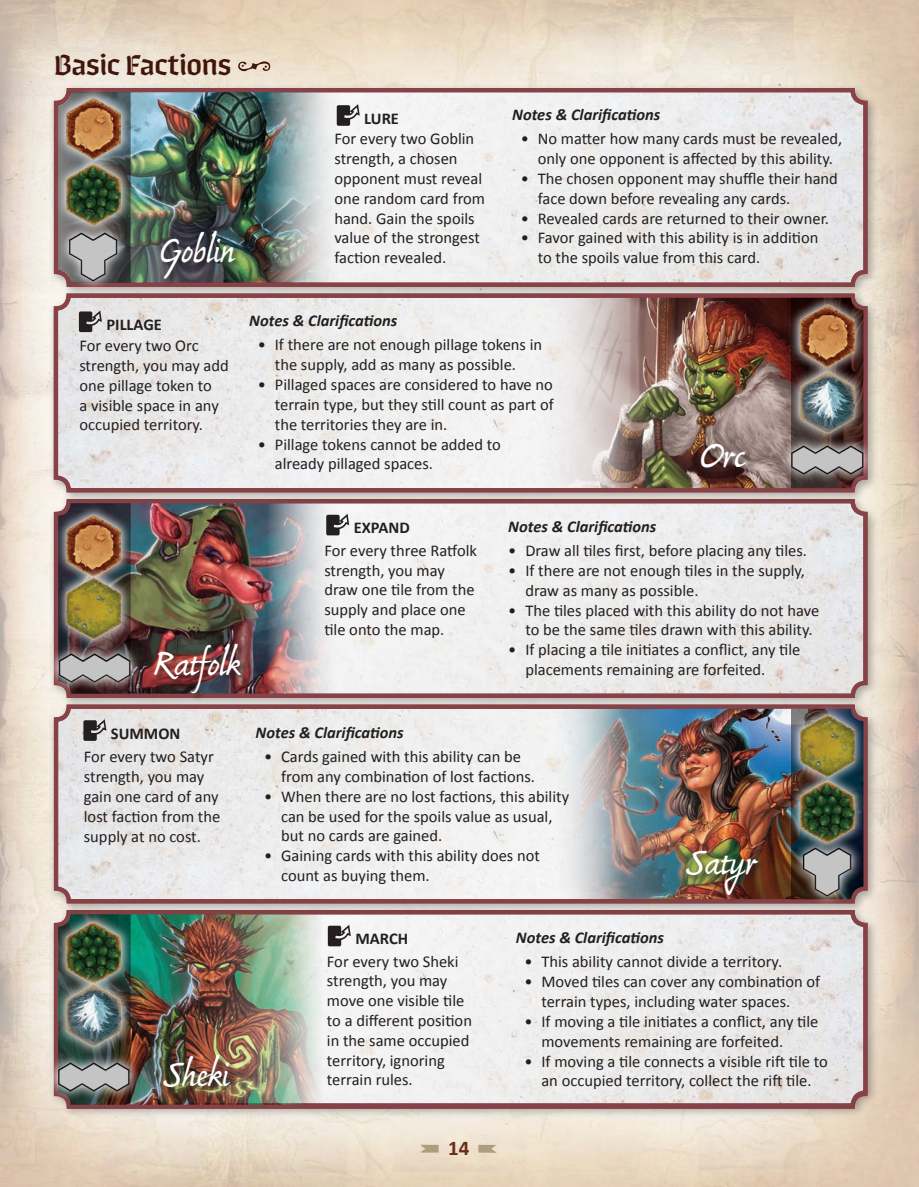
<style>
.page{position:relative;width:919px;height:1187px;background:#fff}
.page>*{position:absolute;margin:0;border:0;box-sizing:border-box;transform-origin:0 0}
.FACTION_TITLE{font:34.5px "Bouwsma Script";letter-spacing:.02em;color:#fff}
.t1{font:31.5px "Whisky";color:#40150b}
.t2{font:21px "Sheldon Pictures";color:#ad9c7e}
.t3{font:16.5px/19.8px "Calibri";color:#231f20}
.t4{font:italic 700 16.5px "Calibri";color:#231f20}
.t5{font:700 16.5px "Calibri";color:#231f20}
.s1{font-family:"Calibri";font-weight:700;color:#672f1a}
</style>
<div class="page">
<div style="left:49px;top:83px;width:829px;height:215px;background:#231f20;opacity:.35"></div>
<img style="left:343px;top:90px;width:522px;height:195px">
<img style="left:56px;top:93px;width:287px;height:192px">
<div style="left:54px;top:88px;width:813px;height:199px;border:4px solid #864246;border-radius:13px"></div>
<div style="left:160px;top:229px;width:83px;height:57px;background:#231f20;opacity:.75"></div>
<svg style="left:55px;top:171px;width:77px;height:66px"></svg>
<img style="left:66px;top:171px;width:54px;height:51px">
<svg style="left:58px;top:222px;width:71px;height:66px;background:#756867"></svg>
<img style="left:66px;top:229px;width:55px;height:54px">
<svg style="left:55px;top:86px;width:77px;height:85px;background:#827b7a"></svg>
<img style="left:66px;top:97px;width:54px;height:63px">
<svg style="left:337px;top:104px;width:23px;height:22px"></svg>
<div style="left:49px;top:494px;width:829px;height:214px;background:#231f20;opacity:.35"></div>
<img style="left:341px;top:503px;width:524px;height:192px">
<img style="left:56px;top:504px;width:285px;height:191px">
<div style="left:54px;top:499px;width:813px;height:198px;border:4px solid #864246;border-radius:13px"></div>
<svg style="left:326px;top:513px;width:23px;height:22px"></svg>
<div style="left:153px;top:643px;width:95px;height:58px;background:#231f20;opacity:.75"></div>
<svg style="left:55px;top:503px;width:77px;height:63px;background:#534c53"></svg>
<img style="left:66px;top:514px;width:54px;height:52px">
<img style="left:55px;top:566px;width:77px;height:77px">
<svg style="left:47px;top:643px;width:95px;height:49px;background:#675454"></svg>
<img style="left:53px;top:652px;width:80px;height:33px">
<div style="left:49px;top:904px;width:829px;height:214px;background:#231f20;opacity:.35"></div>
<img style="left:430px;top:914px;width:435px;height:191px">
<img style="left:56px;top:915px;width:374px;height:191px">
<div style="left:54px;top:910px;width:813px;height:198px;border:4px solid #864246;border-radius:13px"></div>
<svg style="left:58px;top:1100px;width:73px;height:4px"></svg>
<div style="left:162px;top:1053px;width:75px;height:41px;background:#231f20;opacity:.75"></div>
<svg style="left:55px;top:914px;width:77px;height:59px;background:#45645b"></svg>
<img style="left:66px;top:921px;width:54px;height:52px">
<svg style="left:46px;top:1051px;width:95px;height:49px"></svg>
<img style="left:55px;top:1058px;width:77px;height:36px">
<img style="left:55px;top:973px;width:77px;height:85px">
<svg style="left:328px;top:924px;width:23px;height:22px"></svg>
<div style="left:48px;top:288px;width:830px;height:215px;background:#231f20;opacity:.35"></div>
<img style="left:56px;top:295px;width:465px;height:195px">
<img style="left:521px;top:298px;width:344px;height:192px">
<div style="left:54px;top:293px;width:813px;height:199px;border:4px solid #864246;border-radius:13px"></div>
<svg style="left:791px;top:484px;width:72px;height:4px"></svg>
<div style="left:699px;top:443px;width:54px;height:32px;background:#231f20;opacity:.75"></div>
<svg style="left:788px;top:378px;width:78px;height:56px"></svg>
<img style="left:800px;top:378px;width:54px;height:55px">
<svg style="left:788px;top:293px;width:78px;height:85px;background:#5b3c39"></svg>
<img style="left:800px;top:305px;width:54px;height:62px">
<svg style="left:780px;top:434px;width:94px;height:50px;background:#7a6660"></svg>
<img style="left:788px;top:440px;width:77px;height:37px">
<svg style="left:79px;top:310px;width:23px;height:22px"></svg>
<div style="left:49px;top:699px;width:829px;height:215px;background:#231f20;opacity:.35"></div>
<img style="left:56px;top:706px;width:466px;height:195px">
<img style="left:522px;top:709px;width:343px;height:192px">
<div style="left:54px;top:704px;width:813px;height:199px;border:4px solid #864246;border-radius:13px"></div>
<div style="left:685px;top:850px;width:80px;height:52px;background:#231f20;opacity:.75"></div>
<svg style="left:792px;top:854px;width:70px;height:52px"></svg>
<img style="left:796px;top:854px;width:62px;height:43px">
<svg style="left:788px;top:788px;width:78px;height:66px;background:#4c4d52"></svg>
<img style="left:800px;top:788px;width:54px;height:55px">
<img style="left:788px;top:703px;width:78px;height:85px">
<img style="left:800px;top:714px;width:54px;height:63px">
<svg style="left:83px;top:719px;width:23px;height:21px"></svg>
<p class="t1" style="left:54px;top:47px;width:219px">Basic Factions ❖</p>
<p class="FACTION_TITLE" style="left:160px;top:229px;width:76px">Goblin</p>
<p class="t5" style="left:364px;top:107px;width:36px">LURE</p>
<p class="t3" style="left:334px;top:129px;width:152px">For every two Goblin strength, a chosen opponent must reveal one random card from hand. Gain the spoils value of the strongest faction revealed.</p>
<p class="t4" style="left:512px;top:104px;width:150px">Notes &amp; Clarifications</p>
<p class="t3" style="left:520px;top:129px;width:323px;text-align:center">• No matter how many cards must be revealed, only one opponent is affected by this ability.</p>
<p class="t3" style="left:537px;top:169px;width:302px;text-indent:-17px">• The chosen opponent may shuffle their hand face down before revealing any cards.</p>
<p class="t3" style="left:520px;top:208px;width:310px">• Revealed cards are returned to their owner.</p>
<p class="t3" style="left:537px;top:228px;width:282px;text-indent:-17px">• Favor gained with this ability is in addition to the spoils value from this card.</p>
<p class="t5" style="left:106px;top:314px;width:57px">PILLAGE</p>
<p class="t3" style="left:79px;top:336px;width:151px">For every two Orc strength, you may add one pillage token to<br>a visible space in any occupied territory.</p>
<p class="t4" style="left:249px;top:310px;width:150px">Notes &amp; Clarifications</p>
<p class="t3" style="left:258px;top:335px;width:286px;text-align:center">• If there are not enough pillage tokens in the supply, add as many as possible.</p>
<p class="t3" style="left:275px;top:375px;width:280px;text-align:justify;text-indent:-17px">• Pillaged spaces are considered to have no terrain type, but they still count as part of the territories they are in.</p>
<p class="t3" style="left:275px;top:434px;width:228px;text-indent:-17px">• Pillage tokens cannot be added to already pillaged spaces.</p>
<p class="FACTION_TITLE" style="left:700px;top:435px;width:46px">Orc</p>
<p class="FACTION_TITLE" style="left:154px;top:643px;width:87px">Ratfolk</p>
<p class="t5" style="left:111px;top:722px;width:71px">SUMMON</p>
<p class="t3" style="left:84px;top:747px;width:138px">For every two Satyr strength, you may gain one card of any lost faction from the supply at no cost.</p>
<p class="FACTION_TITLE" style="left:166px;top:1054px;width:64px">Sheki</p>
<p class="t5" style="left:354px;top:517px;width:58px">EXPAND</p>
<p class="t3" style="left:324px;top:540px;width:154px">For every three Ratfolk strength, you may draw one tile from the supply and place one tile onto the map.</p>
<p class="t4" style="left:508px;top:516px;width:150px">Notes &amp; Clarifications</p>
<p class="t3" style="left:508px;top:541px;width:300px">• Draw all tiles first, before placing any tiles.</p>
<p class="t3" style="left:525px;top:560px;width:281px;text-indent:-17px">• If there are not enough tiles in the supply, draw as many as possible.</p>
<p class="t3" style="left:525px;top:600px;width:295px;text-indent:-17px">• The tiles placed with this ability do not have to be the same tiles drawn with this ability.</p>
<p class="t3" style="left:525px;top:640px;width:276px;text-indent:-17px">• If placing a tile initiates a conflict, any tile placements remaining are forfeited.</p>
<p class="t4" style="left:255px;top:722px;width:150px">Notes &amp; Clarifications</p>
<p class="t3" style="left:281px;top:746px;width:255px;text-indent:-17px">• Cards gained with this ability can be from any combination of lost factions.</p>
<p class="t3" style="left:281px;top:786px;width:289px;text-indent:-17px">• When there are no lost factions, this ability can be used for the spoils value as usual, but no cards are gained.</p>
<p class="t3" style="left:281px;top:845px;width:260px;text-indent:-17px">• Gaining cards with this ability does not count as buying them.</p>
<p class="FACTION_TITLE" style="left:688px;top:842px;width:69px">Satyr</p>
<p class="t5" style="left:355px;top:928px;width:54px">MARCH</p>
<p class="t3" style="left:327px;top:951px;width:146px">For every two Sheki strength, you may move one visible tile to a different position in the same occupied territory, ignoring terrain rules.</p>
<p class="t4" style="left:516px;top:927px;width:150px">Notes &amp; Clarifications</p>
<p class="t3" style="left:524px;top:952px;width:259px">• This ability cannot divide a territory.</p>
<p class="t3" style="left:541px;top:971px;width:280px;text-indent:-17px">• Moved tiles can cover any combination of terrain types, including water spaces.</p>
<p class="t3" style="left:541px;top:1011px;width:278px;text-indent:-17px">• If moving a tile initiates a conflict, any tile movements remaining are forfeited.</p>
<p class="t3" style="left:524px;top:1051px;width:305px">• If moving a tile connects a visible rift tile to</p>
<p class="t3" style="left:541px;top:1070px;width:272px">an occupied territory, collect the rift tile.</p>
<p class="t2" style="left:421px;top:1137px;width:78px">- <span class="s1">14</span> ,</p>
</div>
